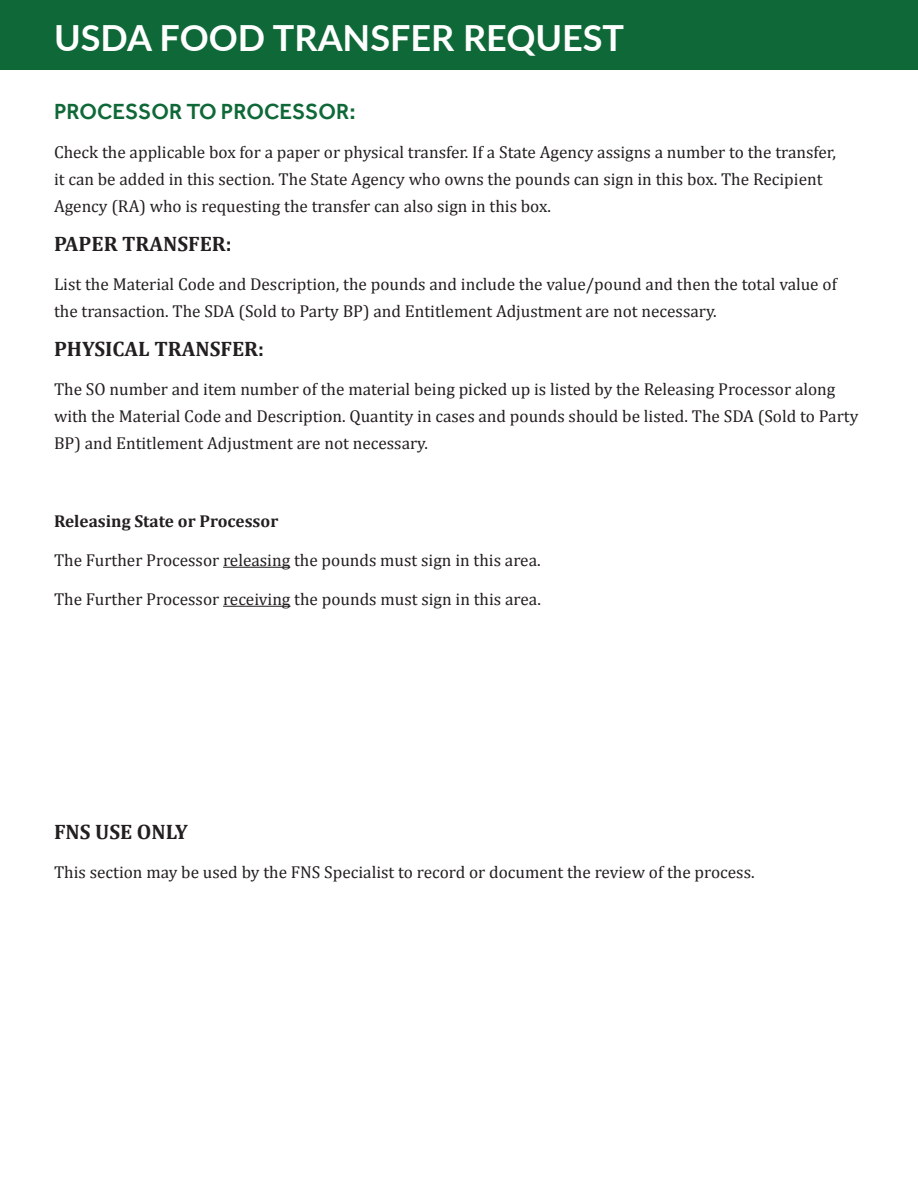
<style>
.page{position:relative;width:918px;height:1188px;background:#fff}
.page>*{position:absolute;margin:0;border:0;box-sizing:border-box;transform-origin:0 0}
.Inside_Headline_Colo{font:700 36px "Lato";color:#fff}
.Inside_Headline_Colo-2{font:500 22.5px "Effra";color:#0f6837}
.Subhead_Larger{font:700 21px "Cambria";color:#231f20}
.Body_Copy{font:17.25px/27px "Cambria";color:#231f20}
.Body_Copy-2{font:700 17.25px "Cambria";color:#231f20}
</style>
<div class="page">
<div style="left:0;top:0;width:918px;height:69px;background:#0f6837"></div>
<hr style="left:223px;top:567px;width:67px;height:1px;background:#231f20">
<hr style="left:223px;top:606px;width:67px;height:1px;background:#231f20">
<p class="Inside_Headline_Colo" style="left:54px;top:11px;width:572px">USDA FOOD TRANSFER REQUEST</p>
<p class="Inside_Headline_Colo-2" style="left:54px;top:98px;width:303px">PROCESSOR TO PROCESSOR:</p>
<p class="Body_Copy" style="left:54px;top:139px;width:783px">Check the applicable box for a paper or physical transfer. If a State Agency assigns a number to the transfer, it can be added in this section. The State Agency who owns the pounds can sign in this box. The Recipient<br>Agency (RA) who is requesting the transfer can also sign in this box.</p>
<p class="Subhead_Larger" style="left:54px;top:229px;width:179px">PAPER TRANSFER:</p>
<p class="Body_Copy" style="left:54px;top:271px;width:784px">List the Material Code and Description, the pounds and include the value/pound and then the total value of the transaction. The SDA (Sold to Party BP) and Entitlement Adjustment are not necessary.</p>
<p class="Subhead_Larger" style="left:54px;top:334px;width:211px">PHYSICAL TRANSFER:</p>
<p class="Body_Copy" style="left:54px;top:376px;width:806px">The SO number and item number of the material being picked up is listed by the Releasing Processor along with the Material Code and Description. Quantity in cases and pounds should be listed. The SDA (Sold to Party<br>BP) and Entitlement Adjustment are not necessary.</p>
<p class="Body_Copy-2" style="left:54px;top:509px;width:226px">Releasing State or Processor</p>
<p class="Body_Copy" style="left:54px;top:547px;width:488px">The Further Processor releasing the pounds must sign in this area.</p>
<p class="Body_Copy" style="left:54px;top:586px;width:488px">The Further Processor receiving the pounds must sign in this area.</p>
<p class="Subhead_Larger" style="left:54px;top:817px;width:135px">FNS USE ONLY</p>
<p class="Body_Copy" style="left:54px;top:859px;width:702px">This section may be used by the FNS Specialist to record or document the review of the process.</p>
</div>
